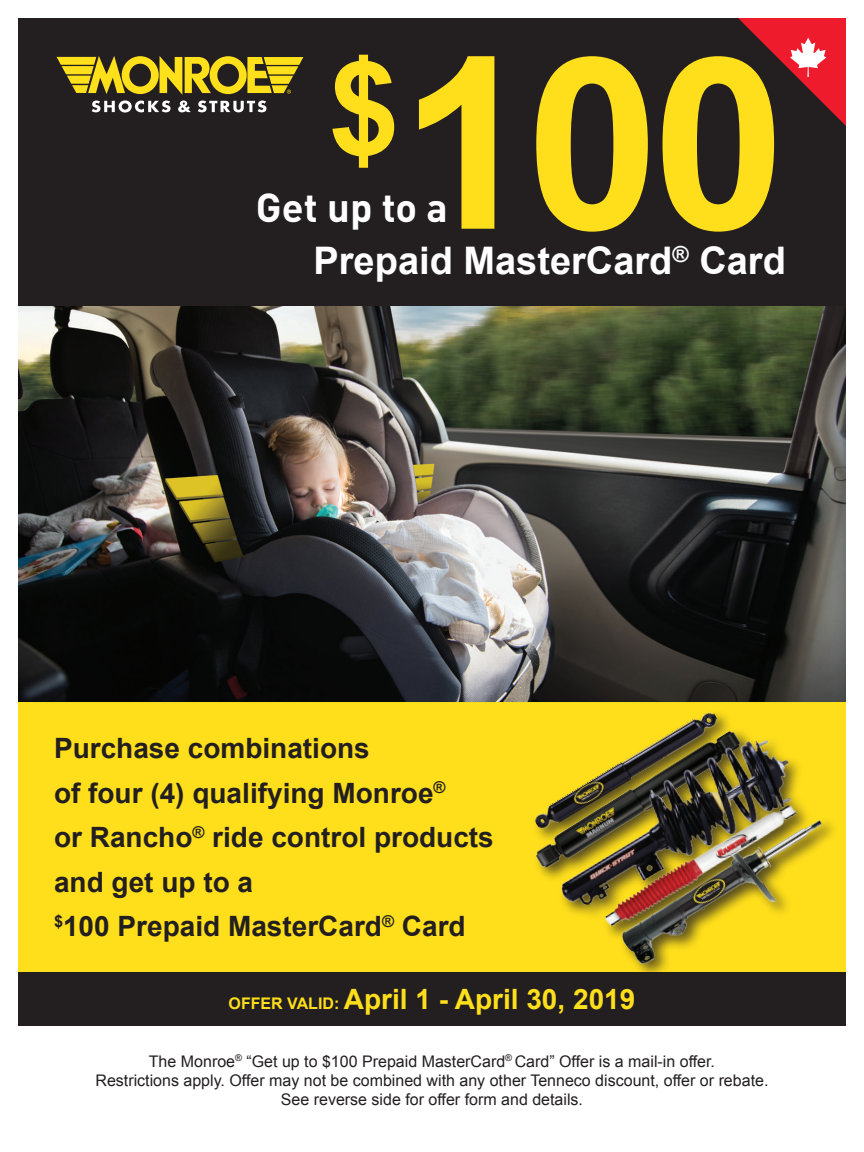
<style>
.page{position:relative;width:864px;height:1152px;background:#fff}
.page>*{position:absolute;margin:0;border:0;box-sizing:border-box;transform-origin:0 0}
.t1{font:700 240px "Arial";color:#ffdf1b}
.t2{font:700 129.4px "Arial";color:#ffdf1b}
.t3{font:700 40px "DIN";color:#fff}
.t4{font:700 38px "Arial";color:#fff}
.t5{font:700 28px "Arial";color:#231f20}
.t6{font:700 28px "Arial";color:#ffdf1b}
.t7{font:16px "Arial";color:#231f20}
.s1{font-size:16px}
</style>
<div class="page">
<div style="left:18px;top:18px;width:828px;height:288px;background:#231f20"></div>
<div style="left:18px;top:702px;width:828px;height:270px;background:#ffdf1b"></div>
<img style="left:18px;top:306px;width:828px;height:396px">
<div style="left:532px;top:709px;width:307px;height:271px;background:#231f20;opacity:.75"></div>
<img style="left:532px;top:709px;width:234px;height:179px">
<img style="left:559px;top:738px;width:232px;height:168px">
<img style="left:618px;top:816px;width:210px;height:150px">
<img style="left:533px;top:710px;width:188px;height:123px">
<img style="left:599px;top:804px;width:199px;height:123px">
<svg style="left:57px;top:56px;width:246px;height:57px"></svg>
<div style="left:18px;top:972px;width:828px;height:54px;background:#231f20"></div>
<svg style="left:738px;top:18px;width:108px;height:108px"></svg>
<p class="t2" style="left:328px;top:23px;width:73px">$</p>
<p class="t1" style="left:400px;top:-16px;width:387px">100</p>
<p class="t3" style="left:256px;top:182px;width:194px">Get up to a</p>
<p class="t4" style="left:314px;top:236px;width:474px">Prepaid MasterCard<sup>®</sup> Card</p>
<p class="t5" style="left:54px;top:730px;width:317px">Purchase combinations</p>
<p class="t5" style="left:54px;top:774px;width:393px">of four (4) qualifying Monroe<sup>®</sup></p>
<p class="t5" style="left:54px;top:819px;width:441px">or Rancho<sup>®</sup> ride control products</p>
<p class="t5" style="left:54px;top:863px;width:201px">and get up to a</p>
<p class="t5" style="left:54px;top:907px;width:413px"><sup>$</sup>100 Prepaid MasterCard<sup>®</sup> Card</p>
<p class="t6" style="left:229px;top:981px;width:408px"><span class="s1">OFFER VALID:</span> April 1 - April 30, 2019</p>
<p class="t7" style="left:149px;top:1051px;width:568px">The Monroe<sup>®</sup> “Get up to $100 Prepaid MasterCard<sup>®</sup> Card” Offer is a mail-in offer.</p>
<p class="t7" style="left:96px;top:1070px;width:674px">Restrictions apply. Offer may not be combined with any other Tenneco discount, offer or rebate.</p>
<p class="t7" style="left:281px;top:1089px;width:304px">See reverse side for offer form and details.</p>
</div>
